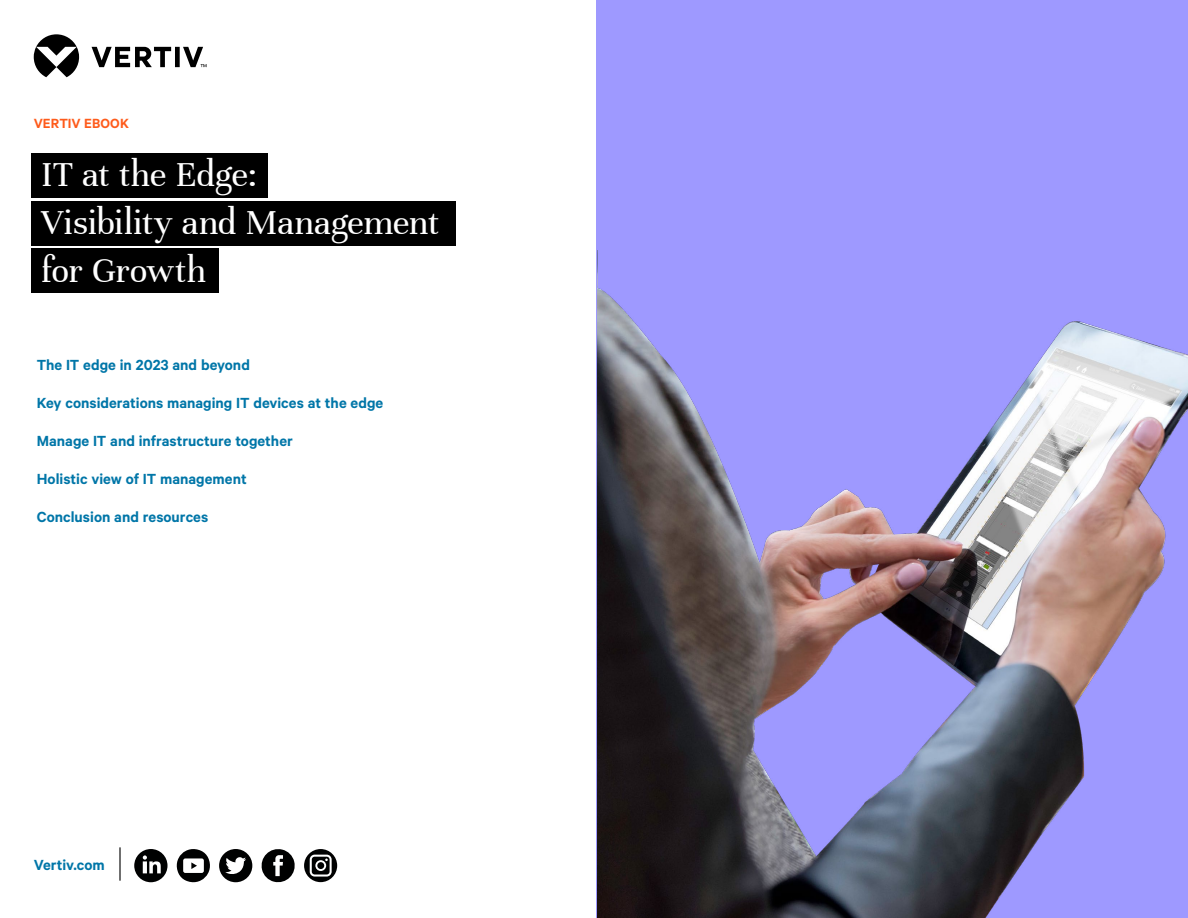
<style>
.page{position:relative;width:1188px;height:918px;background:#fff}
.page>*{position:absolute;margin:0;border:0;box-sizing:border-box;transform-origin:0 0}
.t1{font:37.5px/48px "Unna";letter-spacing:-.01em;color:#fff}
.t2{font:600 16.5px "Calibre";color:#0076a8}
.t3{font:600 15px "Calibre";letter-spacing:.005em;color:#fe5b1b}
</style>
<div class="page">
<svg style="left:34px;top:34px;width:172px;height:43px"></svg>
<hr style="left:119px;top:847px;width:2px;height:34px;background:#000">
<div style="left:596px;top:0;width:592px;height:918px;background:#9e99ff"></div>
<svg style="left:134px;top:849px;width:34px;height:33px"></svg>
<svg style="left:177px;top:849px;width:33px;height:34px"></svg>
<svg style="left:219px;top:849px;width:33px;height:33px"></svg>
<svg style="left:262px;top:849px;width:33px;height:33px"></svg>
<svg style="left:304px;top:849px;width:33px;height:33px"></svg>
<div style="left:32px;top:153px;width:236px;height:45px;background:#000"></div>
<div style="left:32px;top:201px;width:424px;height:45px;background:#000"></div>
<div style="left:32px;top:248px;width:187px;height:45px;background:#000"></div>
<img style="left:597px;top:251px;width:591px;height:667px">
<p class="t3" style="left:34px;top:114px;width:97px">VERTIV EBOOK</p>
<h1 class="t1" style="left:41px;top:151px;width:400px">IT at the Edge:<br>Visibility and Management for Growth</h1>
<p class="t2" style="left:37px;top:355px;width:215px">The IT edge in 2023 and beyond</p>
<p class="t2" style="left:37px;top:393px;width:348px">Key considerations managing IT devices at the edge</p>
<p class="t2" style="left:37px;top:431px;width:258px">Manage IT and infrastructure together</p>
<p class="t2" style="left:37px;top:469px;width:211px">Holistic view of IT management</p>
<p class="t2" style="left:37px;top:507px;width:173px">Conclusion and resources</p>
<p class="t2" style="left:34px;top:855px;width:73px">Vertiv.com</p>
</div>
